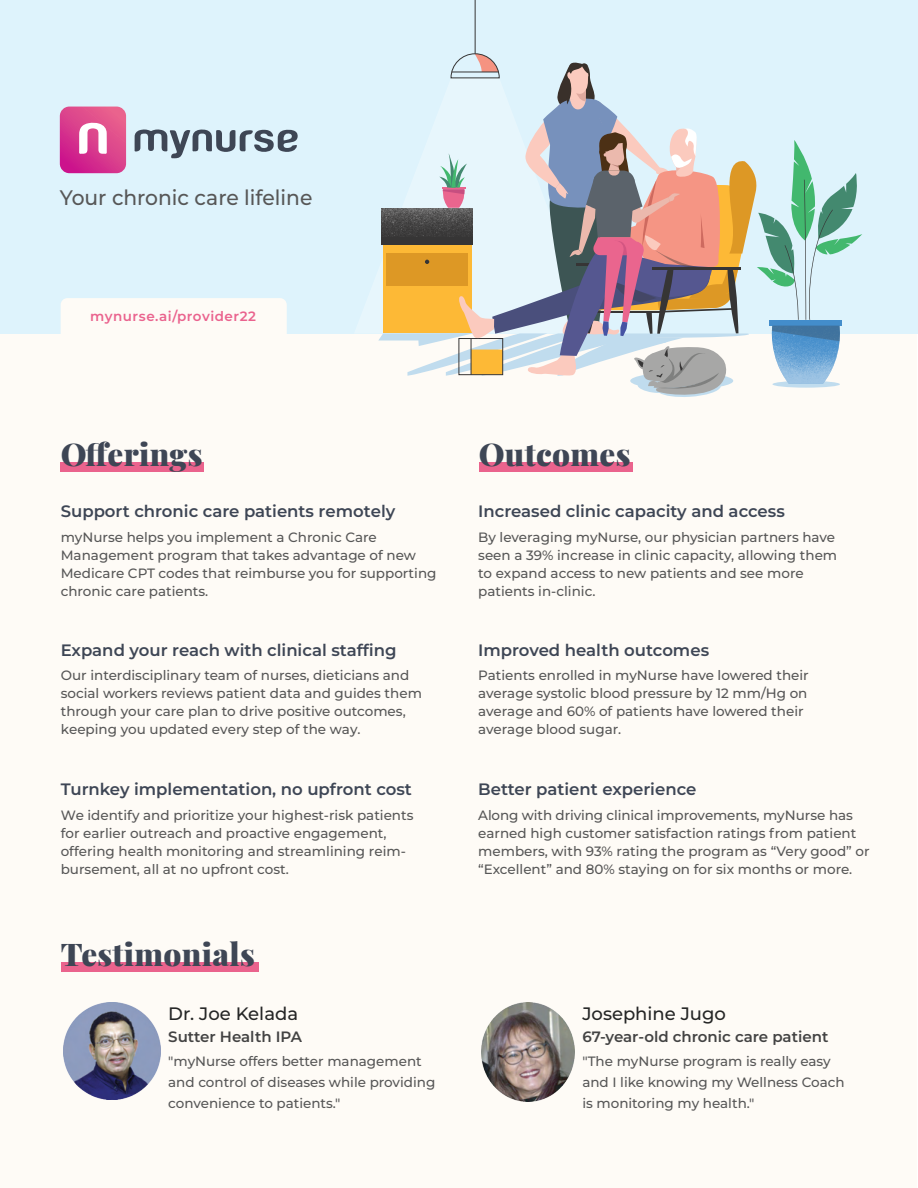
<style>
.page{position:relative;width:918px;height:1188px;background:#fff}
.page>*{position:absolute;margin:0;border:0;box-sizing:border-box;transform-origin:0 0}
.t1{font:900 31.35px "Playfair Display";letter-spacing:.01em;color:#3e4655}
.t2{font:500 21px "Montserrat";color:#575757;scale:.96 1}
.t3{font:500 18px "Montserrat";color:#252626}
.t4{font:600 16.5px "Montserrat";color:#3e4655}
.t5{font:600 15px "Montserrat";color:#434343}
.t6{font:500 13.5px/18px "Montserrat";color:#575757}
.t7{font:600 13.5px "Montserrat";letter-spacing:.04em;color:#ea638e}
</style>
<div class="page">
<div style="left:0;top:0;width:916px;height:1187px;background:#fefbf6"></div>
<div style="left:479px;top:462px;width:153px;height:10px;background:#ea638d"></div>
<img style="left:63px;top:1002px;width:98px;height:98px">
<img style="left:481px;top:1002px;width:94px;height:99px">
<div style="left:61px;top:962px;width:197px;height:10px;background:#ea638d"></div>
<div style="left:61px;top:462px;width:143px;height:10px;background:#ea638d"></div>
<div style="left:0;top:0;width:918px;height:333px;background:#def3fc"></div>
<svg style="left:354px;top:78px;width:24px;height:256px;background:#dff3fc"></svg>
<hr style="left:475px;top:0;width:1px;height:54px;background:#363535">
<svg style="left:378px;top:53px;width:484px;height:344px;background:#c8cac7"></svg>
<div style="left:61px;top:298px;width:226px;height:61px;background:#fefbf6;border-radius:7px"></div>
<svg style="left:49px;top:107px;width:249px;height:75px;background:#cebdd4"></svg>
<h2 class="t2" style="left:60px;top:184px;width:265px">Your chronic care lifeline</h2>
<p class="t7" style="left:90px;top:307px;width:167px">mynurse.ai/provider22</p>
<h1 class="t1" style="left:61px;top:429px;width:143px">Offerings</h1>
<p class="t4" style="left:61px;top:500px;width:336px">Support chronic care patients remotely</p>
<p class="t6" style="left:61px;top:528px;width:377px">myNurse helps you implement a Chronic Care Management program that takes advantage of new Medicare CPT codes that reimburse you for supporting chronic care patients.</p>
<p class="t4" style="left:61px;top:639px;width:337px">Expand your reach with clinical staffing</p>
<p class="t6" style="left:61px;top:666px;width:363px">Our interdisciplinary team of nurses, dieticians and social workers reviews patient data and guides them through your care plan to drive positive outcomes, keeping you updated every step of the way.</p>
<p class="t4" style="left:61px;top:778px;width:353px">Turnkey implementation, no upfront cost</p>
<p class="t6" style="left:61px;top:806px;width:354px">We identify and prioritize your highest-risk patients for earlier outreach and proactive engagement, offering health monitoring and streamlining reim&shy;bursement, all at no upfront cost.</p>
<h1 class="t1" style="left:61px;top:929px;width:196px">Testimonials</h1>
<h3 class="t3" style="left:168px;top:1001px;width:131px">Dr. Joe Kelada</h3>
<p class="t5" style="left:168px;top:1027px;width:135px">Sutter Health IPA</p>
<p class="t6" style="left:168px;top:1051px;width:269px;line-height:21px">"myNurse offers better management and control of diseases while providing convenience to patients."</p>
<h1 class="t1" style="left:479px;top:429px;width:153px">Outcomes</h1>
<p class="t4" style="left:478px;top:500px;width:308px">Increased clinic capacity and access</p>
<p class="t6" style="left:478px;top:528px;width:361px">By leveraging myNurse, our physician partners have seen a 39% increase in clinic capacity, allowing them to expand access to new patients and see more patients in-clinic.</p>
<p class="t4" style="left:478px;top:639px;width:232px">Improved health outcomes</p>
<p class="t6" style="left:478px;top:666px;width:332px">Patients enrolled in myNurse have lowered their average systolic blood pressure by 12 mm/Hg on average and 60% of patients have lowered their average blood sugar.</p>
<p class="t4" style="left:478px;top:778px;width:220px">Better patient experience</p>
<p class="t6" style="left:478px;top:806px;width:393px">Along with driving clinical improvements, myNurse has earned high customer satisfaction ratings from patient members, with 93% rating the program as “Very good” or “Excellent” and 80% staying on for six months or more.</p>
<h3 class="t3" style="left:582px;top:1001px;width:145px">Josephine Jugo</h3>
<p class="t5" style="left:582px;top:1027px;width:248px">67-year-old chronic care patient</p>
<p class="t6" style="left:582px;top:1051px;width:264px;line-height:21px">"The myNurse program is really easy and I like knowing my Wellness Coach is monitoring my health."</p>
</div>
